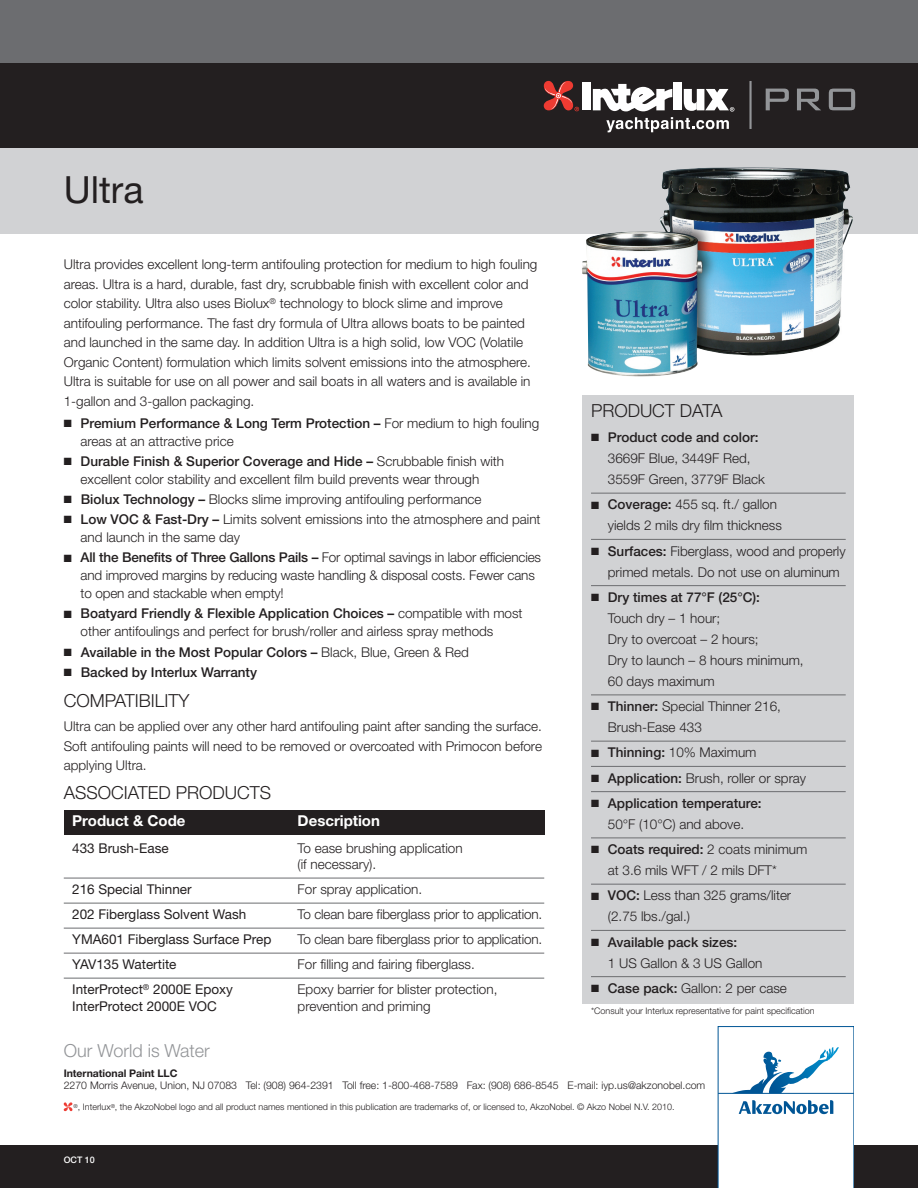
<style>
.page{position:relative;width:918px;height:1188px;background:#fff}
.page>*{position:absolute;margin:0;border:0;box-sizing:border-box;transform-origin:0 0}
.t1{font:37.5px "Helvetica Neue";color:#231f20}
.t2{font:300 18px "Helvetica Neue";color:#231f20}
.t3{font:300 18px "Helvetica Neue";color:#939598}
.t4{font:700 15px "Helvetica Neue";color:#fff}
.t5{font:300 13.5px/21px "Helvetica Neue";color:#231f20}
.t6{font:500 13.5px/21px "Helvetica Neue";color:#231f20;text-align:center}
.t7{font:13.5px "Helvetica Neue";color:#231f20}
.t8{font:300 10.5px "Helvetica Neue";color:#231f20}
.t9{font:700 10.5px "Helvetica Neue";letter-spacing:-.005em;color:#231f20}
.t10{font:300 9px "Helvetica Neue";color:#231f20}
.t11{font:500 9px "Helvetica Neue";color:#fff}
.s1{font-weight:500}
.s2{font-weight:300}
</style>
<div class="page">
<div style="left:0;top:0;width:918px;height:149px;background:#6c6d70"></div>
<div style="left:0;top:64px;width:918px;height:85px;background:#231f20"></div>
<svg style="left:766px;top:89px;width:23px;height:21px"></svg>
<svg style="left:797px;top:89px;width:24px;height:21px"></svg>
<svg style="left:829px;top:89px;width:26px;height:21px"></svg>
<hr style="left:749px;top:81px;width:3px;height:48px;background:#939598">
<div style="left:582px;top:83px;width:9px;height:27px;background:#fff"></div>
<div style="left:674px;top:83px;width:8px;height:27px;background:#fff"></div>
<svg style="left:544px;top:81px;width:35px;height:30px"></svg>
<svg style="left:593px;top:84px;width:141px;height:48px"></svg>
<div style="left:0;top:149px;width:918px;height:85px;background:#d1d2d4"></div>
<div style="left:0;top:1145px;width:918px;height:43px;background:#231f20"></div>
<div style="left:583px;top:395px;width:271px;height:608px;background:#d1d2d4"></div>
<svg style="left:718px;top:1026px;width:136px;height:162px"></svg>
<hr style="left:718px;top:1093px;width:136px;height:1px;background:#005595">
<img style="left:582px;top:167px;width:271px;height:210px">
<div style="left:64px;top:810px;width:480px;height:24px;background:#231f20"></div>
<hr style="left:64px;top:878px;width:480px;height:1px;background:#6c6d70">
<hr style="left:64px;top:903px;width:480px;height:1px;background:#6c6d70">
<hr style="left:64px;top:928px;width:480px;height:1px;background:#6c6d70">
<hr style="left:64px;top:953px;width:480px;height:1px;background:#6c6d70">
<hr style="left:64px;top:978px;width:480px;height:1px;background:#6c6d70">
<hr style="left:591px;top:493px;width:255px;height:1px;background:#6c6d70">
<hr style="left:591px;top:539px;width:255px;height:1px;background:#6c6d70">
<hr style="left:591px;top:585px;width:255px;height:1px;background:#6c6d70">
<hr style="left:591px;top:695px;width:255px;height:1px;background:#6c6d70">
<hr style="left:591px;top:741px;width:255px;height:1px;background:#6c6d70">
<hr style="left:591px;top:766px;width:255px;height:1px;background:#6c6d70">
<hr style="left:591px;top:791px;width:255px;height:1px;background:#6c6d70">
<hr style="left:591px;top:838px;width:255px;height:1px;background:#6c6d70">
<hr style="left:591px;top:884px;width:255px;height:1px;background:#6c6d70">
<hr style="left:591px;top:930px;width:255px;height:1px;background:#6c6d70">
<hr style="left:591px;top:976px;width:255px;height:1px;background:#6c6d70">
<svg style="left:64px;top:1102px;width:8px;height:9px"></svg>
<h1 class="t1" style="left:64px;top:176px;width:81px">Ultra</h1>
<p class="t5" style="left:64px;top:256px;width:475px;line-height:19.5px">Ultra provides excellent long-term antifouling protection for medium to high fouling areas. Ultra is a hard, durable, fast dry, scrubbable finish with excellent color and color stability. Ultra also uses Biolux<sup>®</sup> technology to block slime and improve antifouling performance. The fast dry formula of Ultra allows boats to be painted and launched in the same day. In addition Ultra is a high solid, low VOC (Volatile Organic Content) formulation which limits solvent emissions into the atmosphere.<br>Ultra is suitable for use on all power and sail boats in all waters and is available in 1-gallon and 3-gallon packaging.</p>
<p class="t5" style="left:81px;top:415px;width:460px;line-height:18px;text-indent:-17px">■ <span class="s1">Premium Performance &amp; Long Term Protection –</span> For medium to high fouling areas at an attractive price</p>
<p class="t5" style="left:64px;top:453px;width:442px;line-height:18px;text-align:center">■ <span class="s1">Durable Finish &amp; Superior Coverage and Hide –</span> Scrubbable finish with excellent color stability and excellent film build prevents wear through</p>
<p class="t5" style="left:64px;top:490px;width:419px">■ <span class="s1">Biolux Technology –</span> Blocks slime improving antifouling performance</p>
<p class="t5" style="left:81px;top:512px;width:461px;line-height:18px;text-indent:-17px">■ <span class="s1">Low VOC &amp; Fast-Dry –</span> Limits solvent emissions into the atmosphere and paint and launch in the same day</p>
<p class="t5" style="left:81px;top:550px;width:462px;line-height:18px;text-indent:-17px">■ <span class="s1">All the Benefits of Three Gallons Pails –</span> For optimal savings in labor efficiencies and improved margins by reducing waste handling &amp; disposal costs. Fewer cans to open and stackable when empty!</p>
<p class="t5" style="left:81px;top:606px;width:443px;line-height:18px;text-indent:-17px">■ <span class="s1">Boatyard Friendly &amp; Flexible Application Choices –</span> compatible with most other antifoulings and perfect for brush/roller and airless spray methods</p>
<p class="t6" style="left:64px;top:642px;width:407px">■ Available in the Most Popular Colors – <span class="s2">Black, Blue, Green &amp; Red</span></p>
<p class="t6" style="left:64px;top:663px;width:195px">■ Backed by Interlux Warranty</p>
<h2 class="t2" style="left:64px;top:695px;width:127px">COMPATIBILITY</h2>
<p class="t5" style="left:64px;top:718px;width:480px;line-height:19.5px;text-align:justify">Ultra can be applied over any other hard antifouling paint after sanding the surface.<br>Soft antifouling paints will need to be removed or overcoated with Primocon before applying Ultra.</p>
<h2 class="t2" style="left:64px;top:787px;width:209px">ASSOCIATED PRODUCTS</h2>
<p class="t4" style="left:72px;top:815px;width:115px">Product &amp; Code</p>
<p class="t4" style="left:298px;top:815px;width:84px">Description</p>
<p class="t7" style="left:72px;top:843px;width:98px">433 Brush-Ease</p>
<p class="t5" style="left:298px;top:841px;width:167px;line-height:16.5px">To ease brushing application (if necessary).</p>
<p class="t7" style="left:72px;top:884px;width:121px">216 Special Thinner</p>
<p class="t5" style="left:298px;top:880px;width:126px">For spray application.</p>
<p class="t7" style="left:72px;top:909px;width:176px">202 Fiberglass Solvent Wash</p>
<p class="t5" style="left:298px;top:905px;width:246px">To clean bare fiberglass prior to application.</p>
<p class="t7" style="left:72px;top:934px;width:201px">YMA601 Fiberglass Surface Prep</p>
<p class="t5" style="left:298px;top:930px;width:246px">To clean bare fiberglass prior to application.</p>
<p class="t7" style="left:72px;top:959px;width:106px">YAV135 Watertite</p>
<p class="t5" style="left:298px;top:955px;width:179px">For filling and fairing fiberglass.</p>
<p class="t7" style="left:72px;top:984px;width:162px">InterProtect<sup>®</sup> 2000E Epoxy</p>
<p class="t5" style="left:298px;top:980px;width:201px">Epoxy barrier for blister protection,</p>
<p class="t7" style="left:72px;top:1001px;width:146px">InterProtect 2000E VOC</p>
<p class="t5" style="left:298px;top:997px;width:134px">prevention and priming</p>
<h2 class="t3" style="left:64px;top:1044px;width:148px">Our World is Water</h2>
<h2 class="t2" style="left:591px;top:404px;width:133px">PRODUCT DATA</h2>
<p class="t5" style="left:608px;top:428px;width:158px;text-indent:-17px">■ <span class="s1">Product code and color:<br></span>3669F Blue, 3449F Red,<br>3559F Green, 3779F Black</p>
<p class="t5" style="left:608px;top:495px;width:175px;text-indent:-17px">■ <span class="s1">Coverage:</span> 455 sq. ft./ gallon yields 2 mils dry film thickness</p>
<p class="t5" style="left:608px;top:542px;width:239px;text-indent:-17px">■ <span class="s1">Surfaces:</span> Fiberglass, wood and properly primed metals. Do not use on aluminum</p>
<p class="t5" style="left:608px;top:588px;width:197px;text-indent:-17px">■ <span class="s1">Dry times at 77°F (25°C):<br></span>Touch dry – 1 hour;<br>Dry to overcoat – 2 hours;<br>Dry to launch – 8 hours minimum,<br>60 days maximum</p>
<p class="t5" style="left:608px;top:697px;width:175px;text-indent:-17px">■ <span class="s1">Thinner:</span> Special Thinner 216,<br>Brush-Ease 433</p>
<p class="t5" style="left:591px;top:743px;width:167px">■ <span class="s1">Thinning:</span> 10% Maximum</p>
<p class="t5" style="left:591px;top:769px;width:217px">■ <span class="s1">Application:</span> Brush, roller or spray</p>
<p class="t6" style="left:591px;top:794px;width:172px">■ Application temperature:<br><span class="s2">50°F (10°C) and above.</span></p>
<p class="t5" style="left:608px;top:840px;width:201px;text-indent:-17px">■ <span class="s1">Coats required:</span> 2 coats minimum at 3.6 mils WFT / 2 mils DFT*</p>
<p class="t5" style="left:608px;top:886px;width:185px;text-indent:-17px">■ <span class="s1">VOC:</span> Less than 325 grams/liter (2.75 lbs./gal.)</p>
<p class="t6" style="left:608px;top:933px;width:156px;text-align:left;text-indent:-17px">■ Available pack sizes:<br><span class="s2">1 US Gallon &amp; 3 US Gallon</span></p>
<p class="t5" style="left:591px;top:979px;width:197px">■ <span class="s1">Case pack:</span> Gallon: 2 per case</p>
<p class="t10" style="left:591px;top:1008px;width:225px">*Consult your Interlux representative for paint specification</p>
<p class="t9" style="left:64px;top:1069px;width:115px">International Paint LLC</p>
<p class="t8" style="left:64px;top:1082px;width:643px">2270 Morris Avenue, Union, NJ 07083 Tel: (908) 964-2391 Toll free: 1-800-468-7589 Fax: (908) 686-8545 E-mail: iyp.us@akzonobel.com</p>
<p class="t10" style="left:74px;top:1104px;width:602px"><sup>®</sup>, Interlux<sup>®</sup>, the AkzoNobel logo and all product names mentioned in this publication are trademarks of, or licensed to, AkzoNobel. © Akzo Nobel N.V. 2010.</p>
<p class="t11" style="left:64px;top:1157px;width:33px">OCT 10</p>
</div>
